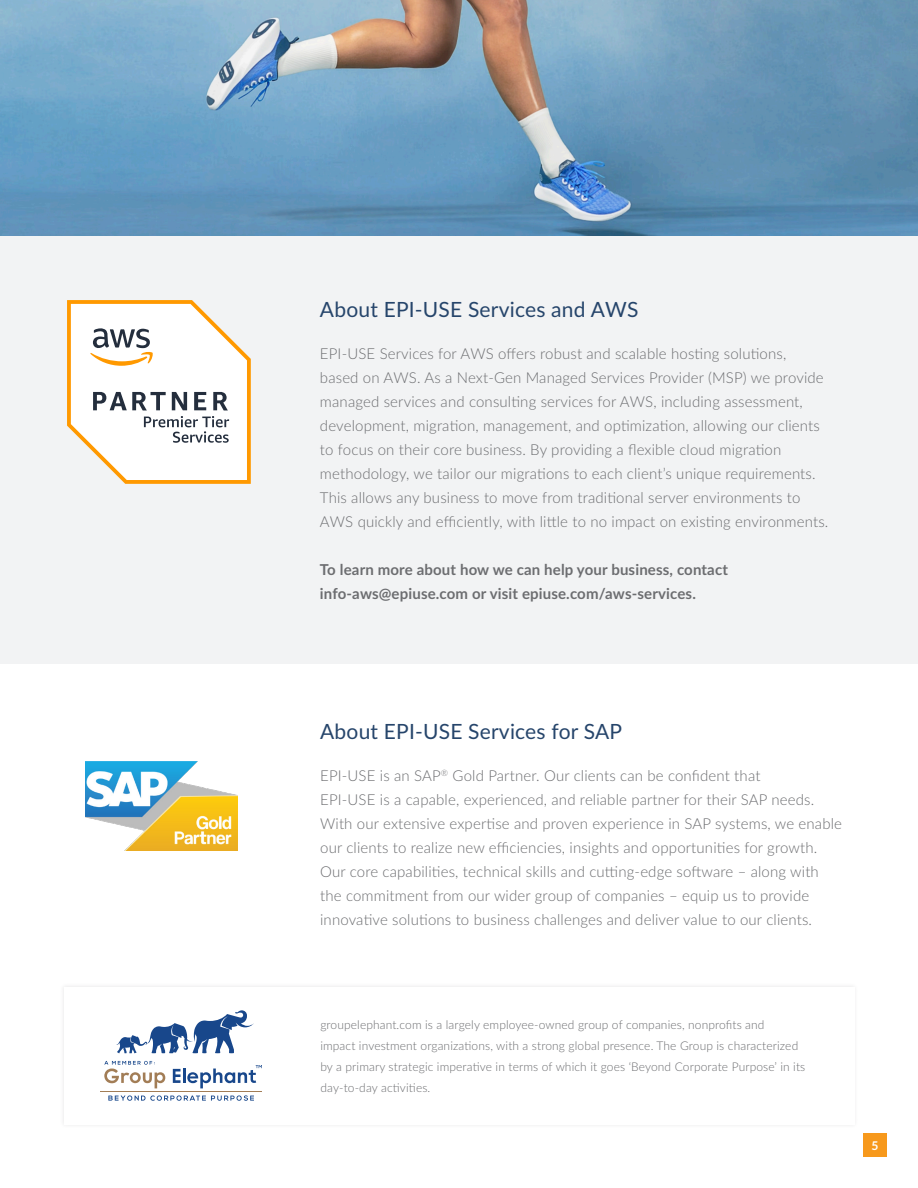
<style>
.page{position:relative;width:918px;height:1188px;background:#fff}
.page>*{position:absolute;margin:0;border:0;box-sizing:border-box;transform-origin:0 0}
.t1{font:21px "Lato";letter-spacing:.01em;color:#26456b}
.t2{font:300 15px/24px "Lato";letter-spacing:.01em;color:#6c6d70}
.t3{font:700 15px/24px "Lato";letter-spacing:.01em;color:#6c6d70}
.t4{font:300 12px/21px "Lato";letter-spacing:.01em;color:#6c6d70}
.Intro{font:700 12px "Lato";color:#fff}
</style>
<div class="page">
<div style="left:0;top:236px;width:918px;height:428px;background:#f2f3f4"></div>
<img style="left:85px;top:761px;width:153px;height:90px">
<div style="left:863px;top:1133px;width:24px;height:24px;background:#f7991c"></div>
<img style="left:0;top:0;width:918px;height:236px">
<svg style="left:67px;top:300px;width:184px;height:184px"></svg>
<div style="left:59px;top:982px;width:800px;height:147px;background:#fbfbfb"></div>
<div style="left:64px;top:987px;width:790px;height:137px;background:#fff"></div>
<svg style="left:116px;top:1010px;width:138px;height:43px"></svg>
<hr style="left:100px;top:1091px;width:162px;height:1px;background:#a27d56">
<svg style="left:108px;top:1095px;width:146px;height:6px"></svg>
<svg style="left:173px;top:1065px;width:89px;height:23px"></svg>
<svg style="left:104px;top:1061px;width:61px;height:27px"></svg>
<p class="t1" style="left:320px;top:294px;width:320px">About EPI-USE Services and AWS</p>
<p class="t2" style="left:320px;top:341px;width:510px">EPI-USE Services for AWS offers robust and scalable hosting solutions, based on AWS. As a Next-Gen Managed Services Provider (MSP) we provide managed services and consulting services for AWS, including assessment, development, migration, management, and optimization, allowing our clients to focus on their core business. By providing a flexible cloud migration methodology, we tailor our migrations to each client’s unique requirements.<br>This allows any business to move from traditional server environments to AWS quickly and efficiently, with little to no impact on existing environments.</p>
<p class="t3" style="left:320px;top:557px;width:410px">To learn more about how we can help your business, contact info-aws@epiuse.com or visit epiuse.com/aws-services.</p>
<p class="t1" style="left:320px;top:717px;width:304px">About EPI-USE Services for SAP</p>
<p class="t2" style="left:320px;top:763px;width:523px">EPI-USE is an SAP<sup>®</sup> Gold Partner. Our clients can be confident that<br>EPI-USE is a capable, experienced, and reliable partner for their SAP needs.<br>With our extensive expertise and proven experience in SAP systems, we enable our clients to realize new efficiencies, insights and opportunities for growth.<br>Our core capabilities, technical skills and cutting-edge software – along with the commitment from our wider group of companies – equip us to provide innovative solutions to business challenges and deliver value to our clients.</p>
<p class="t4" style="left:320px;top:1014px;width:487px">groupelephant.com is a largely employee-owned group of companies, nonprofits and<br>impact investment organizations, with a strong global presence. The Group is characterized by a primary strategic imperative in terms of which it goes ‘Beyond Corporate Purpose’ in its</p>
<p class="t4" style="left:320px;top:1077px;width:112px">day-to-day activities.</p>
<p class="Intro" style="left:871px;top:1137px;width:8px">5</p>
</div>
